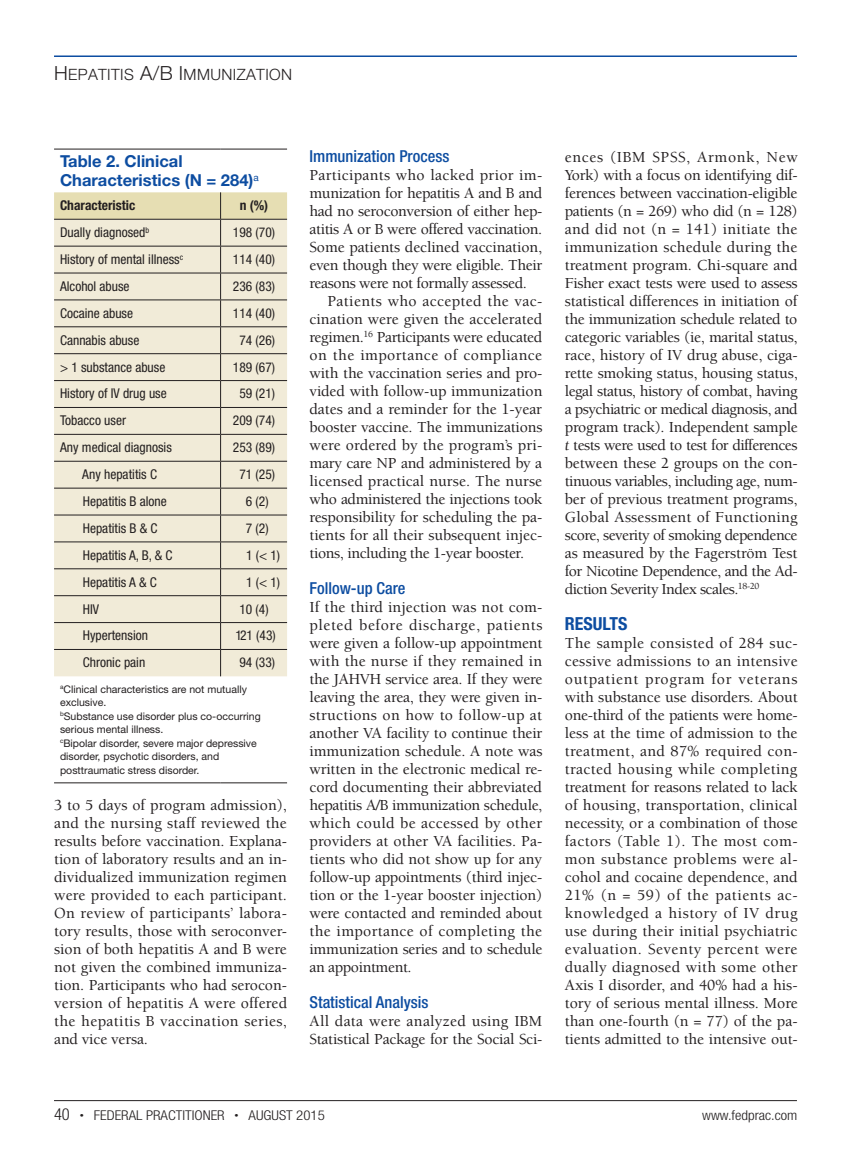
<style>
.page{position:relative;width:851px;height:1161px;background:#fff}
.page>*{position:absolute;margin:0;border:0;box-sizing:border-box;transform-origin:0 0}
.t1{font:700 condensed 18px "Helvetica Neue LT Std";color:#0d4da1}
.t2{font:500 condensed 16.5px "Helvetica Neue LT Std";color:#0d4da1}
.thd{font:700 16.5px/19.5px "Helvetica Neue LT Std";color:#0d4da1}
.t2-2{font:500 15.75px/18px "Berkeley Std";letter-spacing:-.02em;color:#231f20;text-align:justify}
.t1-2{font:500 15.75px/18px "Berkeley Std";letter-spacing:-.005em;color:#231f20;text-align:justify}
.Turnslug{font:15.6px "Helvetica Neue LT Std Lt SC800";letter-spacing:.025em;color:#231f20}
.tbd{font:condensed 13.5px "Helvetica Neue LT Std";color:#231f20}
.t3{font:300 condensed 13.5px "Helvetica Neue LT Std";color:#231f20;scale:1.1 1}
.tbd-2{font:700 condensed 13.5px "Helvetica Neue LT Std";color:#231f20}
.tfn{font:10.5px/13.5px "Helvetica Neue LT Std";color:#231f20}
.s1{font-size:19.5px}
.s2{font-weight:400;font-style:italic}
.s3{font-size:16.5px}
.s4{font-size:7.5px}
</style>
<div class="page">
<hr style="left:54px;top:1100px;width:742px;height:1px;background:#231f20">
<hr style="left:54px;top:56px;width:742px;height:1px;background:#0d4da1">
<hr style="left:54px;top:149px;width:166px;height:1px;background:#231f20">
<hr style="left:220px;top:149px;width:67px;height:1px;background:#231f20">
<svg style="left:54px;top:192px;width:233px;height:484px;background:#e8e2ce"></svg>
<hr style="left:54px;top:782px;width:166px;height:1px;background:#231f20">
<hr style="left:220px;top:782px;width:67px;height:1px;background:#231f20">
<p class="Turnslug" style="left:54px;top:64px;width:240px"><span class="s1">H</span>EPATITIS <span class="s1">A/B I</span> MMUNIZATION</p>
<p class="thd" style="left:60px;top:151px;width:200px">Table 2. Clinical<br>Characteristics (N = 284)<sup>a</sup></p>
<p class="tbd-2" style="left:60px;top:197px;width:77px">Characteristic</p>
<p class="tbd-2" style="left:240px;top:197px;width:30px">n (%)</p>
<p class="tbd" style="left:60px;top:225px;width:91px">Dually diagnosed<sup>b</sup></p>
<p class="tbd" style="left:233px;top:225px;width:44px">198 (70)</p>
<p class="tbd" style="left:60px;top:251px;width:125px">History of mental illness<sup>c</sup></p>
<p class="tbd" style="left:233px;top:251px;width:44px">114 (40)</p>
<p class="tbd" style="left:60px;top:278px;width:71px">Alcohol abuse</p>
<p class="tbd" style="left:233px;top:278px;width:44px">236 (83)</p>
<p class="tbd" style="left:60px;top:305px;width:74px">Cocaine abuse</p>
<p class="tbd" style="left:233px;top:305px;width:44px">114 (40)</p>
<p class="tbd" style="left:60px;top:332px;width:81px">Cannabis abuse</p>
<p class="tbd" style="left:239px;top:332px;width:37px">74 (26)</p>
<p class="tbd" style="left:60px;top:359px;width:107px">&gt; 1 substance abuse</p>
<p class="tbd" style="left:233px;top:359px;width:44px">189 (67)</p>
<p class="tbd" style="left:60px;top:386px;width:108px">History of IV drug use</p>
<p class="tbd" style="left:239px;top:386px;width:37px">59 (21)</p>
<p class="tbd" style="left:60px;top:413px;width:67px">Tobacco user</p>
<p class="tbd" style="left:233px;top:413px;width:44px">209 (74)</p>
<p class="tbd" style="left:60px;top:440px;width:113px">Any medical diagnosis</p>
<p class="tbd" style="left:233px;top:440px;width:44px">253 (89)</p>
<p class="tbd" style="left:82px;top:467px;width:76px">Any hepatitis C</p>
<p class="tbd" style="left:239px;top:467px;width:37px">71 (25)</p>
<p class="tbd" style="left:83px;top:493px;width:86px">Hepatitis B alone</p>
<p class="tbd" style="left:246px;top:493px;width:24px">6 (2)</p>
<p class="tbd" style="left:83px;top:520px;width:76px">Hepatitis B &amp; C</p>
<p class="tbd" style="left:246px;top:520px;width:24px">7 (2)</p>
<p class="tbd" style="left:83px;top:547px;width:91px">Hepatitis A, B, &amp; C</p>
<p class="tbd" style="left:246px;top:547px;width:36px">1 (&lt; 1)</p>
<p class="tbd" style="left:83px;top:574px;width:76px">Hepatitis A &amp; C</p>
<p class="tbd" style="left:246px;top:574px;width:36px">1 (&lt; 1)</p>
<p class="tbd" style="left:83px;top:601px;width:18px">HIV</p>
<p class="tbd" style="left:239px;top:601px;width:31px">10 (4)</p>
<p class="tbd" style="left:83px;top:628px;width:67px">Hypertension</p>
<p class="tbd" style="left:235px;top:628px;width:42px">121 (43)</p>
<p class="tbd" style="left:83px;top:655px;width:64px">Chronic pain</p>
<p class="tbd" style="left:239px;top:655px;width:37px">94 (33)</p>
<p class="tfn" style="left:60px;top:682px;width:202px"><sup>a</sup>Clinical characteristics are not mutually exclusive.<br><sup>b</sup>Substance use disorder plus co-occurring serious mental illness.</p>
<p class="tfn" style="left:60px;top:736px;width:198px"><sup>c</sup>Bipolar disorder, severe major depressive disorder, psychotic disorders, and posttraumatic stress disorder.</p>
<p class="t1-2" style="left:54px;top:796px;width:234px">3 to 5 days of program admission), and the nursing staff reviewed the results before vaccination. Explana&shy;tion of laboratory results and an in&shy;dividualized immunization regimen were provided to each participant.<br>On review of participants’ labora&shy;tory results, those with seroconver&shy;sion of both hepatitis A and B were not given the combined immuniza&shy;tion. Participants who had serocon&shy;version of hepatitis A were offered the hepatitis B vaccination series, and vice versa.</p>
<h3 class="t2" style="left:309px;top:146px;width:141px">Immunization Process</h3>
<p class="t2-2" style="left:309px;top:166px;width:234px">Participants who lacked prior im&shy;munization for hepatitis A and B and had no seroconversion of either hep&shy;atitis A or B were offered vaccination.<br>Some patients declined vaccination, even though they were eligible. Their reasons were not formally assessed.</p>
<p class="t1-2" style="left:309px;top:292px;width:234px;text-indent:18px">Patients who accepted the vac&shy;cination were given the accelerated regimen.<sup>16</sup> Participants were educated on the importance of compliance with the vaccination series and pro&shy;vided with follow-up immunization dates and a reminder for the 1-year booster vaccine. The immunizations were ordered by the program’s pri&shy;mary care NP and administered by a licensed practical nurse. The nurse who administered the injections took responsibility for scheduling the pa&shy;tients for all their subsequent injec&shy;tions, including the 1-year booster.</p>
<h3 class="t2" style="left:309px;top:578px;width:98px">Follow-up Care</h3>
<p class="t2-2" style="left:309px;top:598px;width:234px">If the third injection was not com&shy;pleted before discharge, patients were given a follow-up appointment with the nurse if they remained in the JAHVH service area. If they were leaving the area, they were given in&shy;structions on how to follow-up at another VA facility to continue their immunization schedule. A note was written in the electronic medical re&shy;cord documenting their abbreviated hepatitis A/B immunization schedule, which could be accessed by other providers at other VA facilities. Pa&shy;tients who did not show up for any follow-up appointments (third injec&shy;tion or the 1-year booster injection) were contacted and reminded about the importance of completing the immunization series and to schedule an appointment.</p>
<h3 class="t2" style="left:309px;top:992px;width:120px">Statistical Analysis</h3>
<p class="t2-2" style="left:309px;top:1012px;width:234px">All data were analyzed using IBM<br>Statistical Package for the Social Sci-</p>
<p class="t2-2" style="left:565px;top:148px;width:234px">ences (IBM SPSS, Armonk, New York) with a focus on identifying dif&shy;ferences between vaccination-eligible patients (n = 269) who did (n = 128) and did not (n = 141) initiate the immunization schedule during the treatment program. Chi-square and Fisher exact tests were used to assess statistical differences in initiation of the immunization schedule related to categoric variables (ie, marital status, race, history of IV drug abuse, ciga&shy;rette smoking status, housing status, legal status, history of combat, having a psychiatric or medical diagnosis, and program track). Independent sample <span class="s2">t</span> tests were used to test for differences between these 2 groups on the con&shy;tinuous variables, including age, num&shy;ber of previous treatment programs, Global Assessment of Functioning score, severity of smoking dependence as measured by the Fagerström Test for Nicotine Dependence, and the Ad&shy;diction Severity Index scales.<sup>18-20</sup></p>
<h2 class="t1" style="left:565px;top:613px;width:64px">RESULTS</h2>
<p class="t2-2" style="left:565px;top:634px;width:234px">The sample consisted of 284 suc&shy;cessive admissions to an intensive outpatient program for veterans with substance use disorders. About one-third of the patients were home&shy;less at the time of admission to the treatment, and 87% required con&shy;tracted housing while completing treatment for reasons related to lack of housing, transportation, clinical necessity, or a combination of those factors (Table 1). The most com&shy;mon substance problems were al&shy;cohol and cocaine dependence, and 21% (n = 59) of the patients ac&shy;knowledged a history of IV drug use during their initial psychiatric evaluation. Seventy percent were dually diagnosed with some other Axis I disorder, and 40% had a his&shy;tory of serious mental illness. More than one-fourth (n = 77) of the pa&shy;tients admitted to the intensive out-</p>
<p class="t3" style="left:54px;top:1107px;width:248px"><span class="s3">40</span> <span class="s4">•</span> FEDERAL PRACTITIONER <span class="s4">•</span> AUGUST 2015</p>
<p class="t3" style="left:702px;top:1107px;width:88px">www.fedprac.com</p>
</div>
